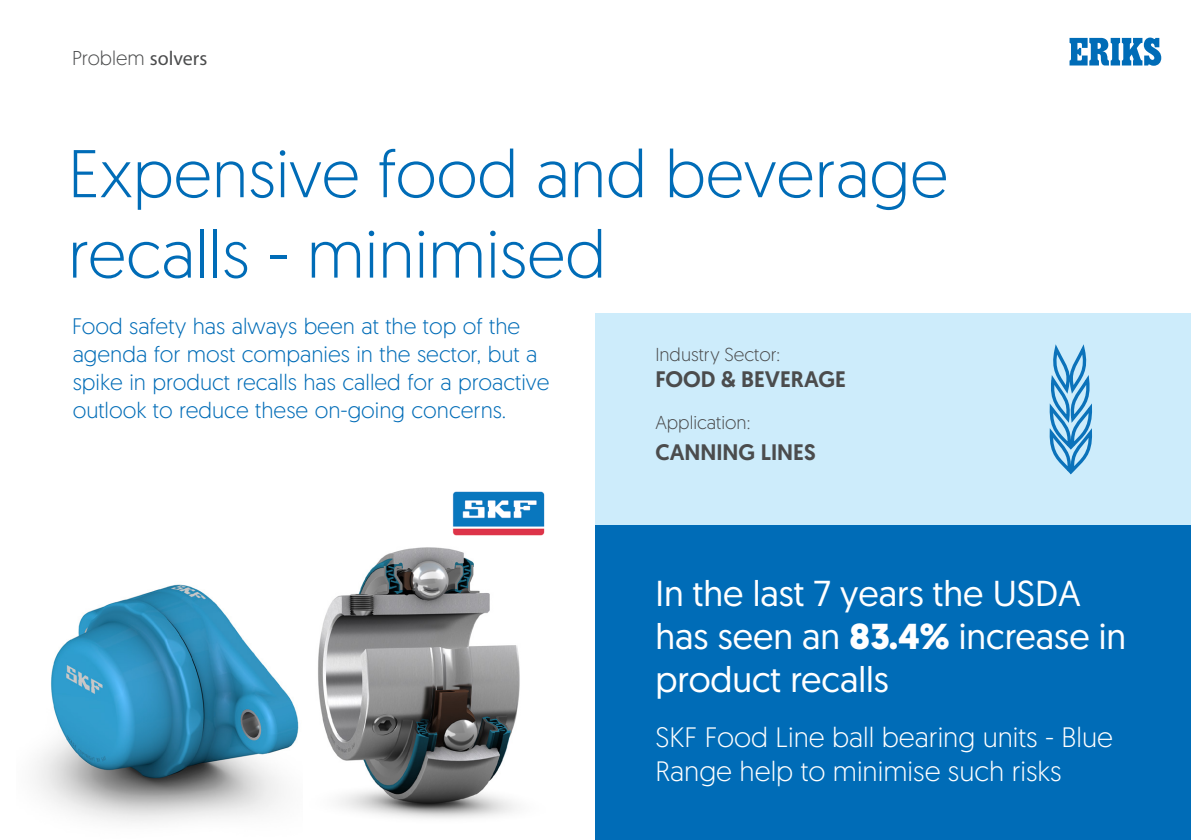
<style>
.page{position:relative;width:1191px;height:840px;background:#fff}
.page>*{position:absolute;margin:0;border:0;box-sizing:border-box;transform-origin:0 0}
.t1{font:300 67.2px/80.4px "Geomanist Word";color:#006cb7}
.t2{font:36px/43.2px "Geomanist Word";color:#fff}
.t3{font:300 28px/33.6px "Geomanist Word";color:#fff}
.Table_Body{font:300 22.4px/28px "Geomanist Word";color:#006cb7}
.t4{font:500 22.4px "Geomanist Word";color:#4b4c4d}
.t5{font:300 20px "Geomanist Word";color:#4b4c4d}
.t6{font:300 18.6px "Geomanist Word";color:#4b4c4d}
.s1{font-family:"Myriad Pro";font-weight:400}
.s2{font-weight:700}
</style>
<div class="page">
<svg style="left:1069px;top:38px;width:92px;height:28px"></svg>
<div style="left:595px;top:524px;width:596px;height:315px;background:#006cb7"></div>
<div style="left:595px;top:313px;width:596px;height:211px;background:#cdecfb"></div>
<svg style="left:1049px;top:344px;width:44px;height:131px"></svg>
<img style="left:318px;top:547px;width:202px;height:272px">
<img style="left:36px;top:584px;width:263px;height:238px">
<img style="left:452px;top:491px;width:93px;height:45px">
<p class="t5" style="left:72px;top:45px;width:137px">Problem <span class="s1">solvers</span></p>
<p class="t1" style="left:68px;top:131px;width:881px">Expensive food and beverage recalls - minimised</p>
<p class="Table_Body" style="left:72px;top:311px;width:479px">Food safety has always been at the top of the agenda for most companies in the sector, but a spike in product recalls has called for a proactive outlook to reduce these on-going concerns.</p>
<p class="t6" style="left:655px;top:342px;width:126px">Industry Sector:</p>
<p class="t4" style="left:655px;top:364px;width:192px">FOOD &amp; BEVERAGE</p>
<p class="t6" style="left:655px;top:410px;width:96px">Application:</p>
<p class="t4" style="left:655px;top:437px;width:162px">CANNING LINES</p>
<p class="t2" style="left:655px;top:570px;width:472px">In the last 7 years the USDA has seen an <span class="s2">83.4%</span> increase in product recalls</p>
<p class="t3" style="left:655px;top:718px;width:459px">SKF Food Line ball bearing units - Blue<br>Range help to minimise such risks</p>
</div>
